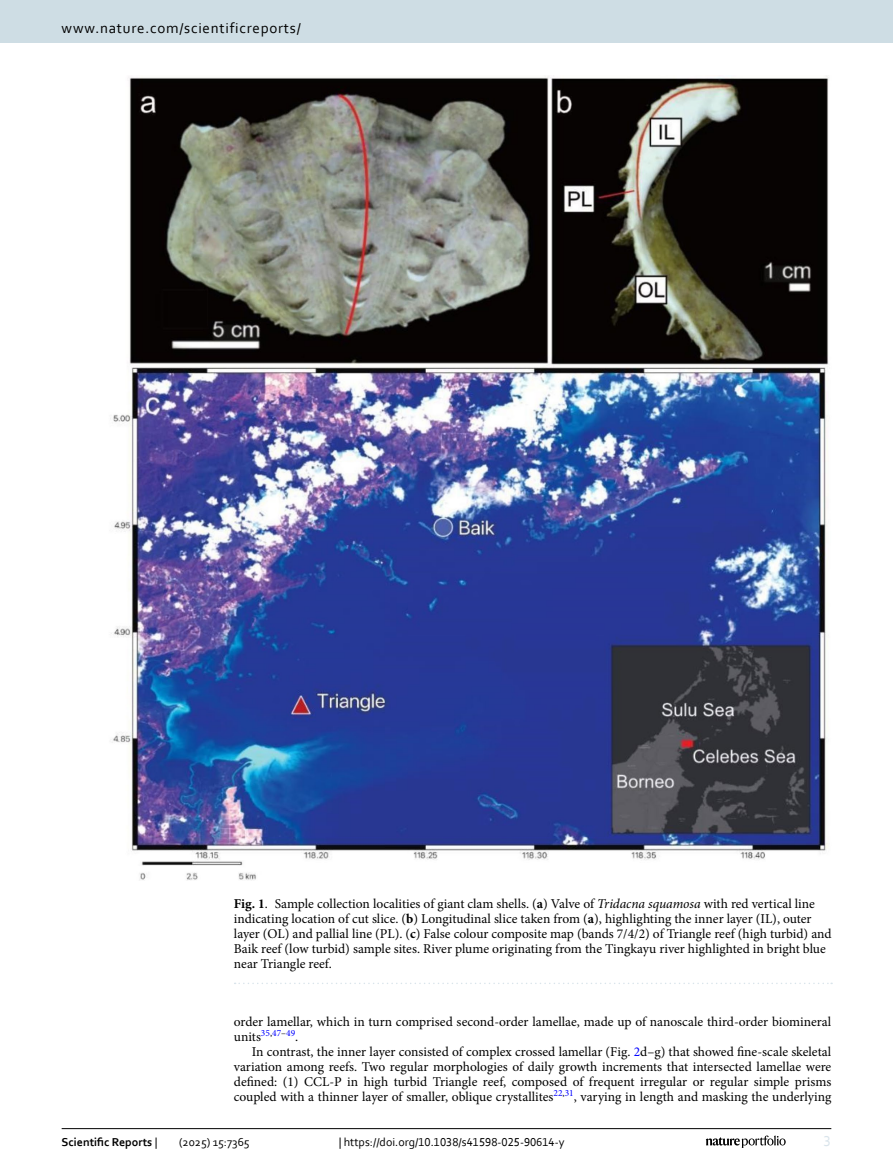
<style>
.page{position:relative;width:893px;height:1174px;background:#fff}
.page>*{position:absolute;margin:0;border:0;box-sizing:border-box;transform-origin:0 0}
.t1{font:15px "Corbel";letter-spacing:.05em;color:#000}
.t2{font:15px "Corbel";color:#d9e4eb}
.Body_Text_Indent{font:13.5px/15px "Minion Pro";color:#000}
.Figure_Caption{font:13.5px/15px "Minion Pro";color:#000}
.t3{font:12px "Corbel";color:#000}
.t4{font:700 12px "Corbel";color:#000}
.s1{font-weight:700}
.s2{font-style:italic}
.s3{color:#00f}
.s4{font-weight:400}
</style>
<div class="page">
<img style="left:110px;top:76px;width:719px;height:804px">
<svg style="left:235px;top:982px;width:597px;height:2px"></svg>
<hr style="left:62px;top:1128px;width:769px;height:1px;background:#000">
<svg style="left:706px;top:1135px;width:80px;height:12px"></svg>
<div style="left:0;top:0;width:893px;height:43px;background:#cedde4"></div>
<p class="t1" style="left:62px;top:18px;width:241px">www.nature.com/scientificreports/</p>
<p class="Figure_Caption" style="left:234px;top:896px;width:599px"><span class="s1">Fig. 1</span>. Sample collection localities of giant clam shells. (<span class="s1">a</span>) Valve of <span class="s2">Tridacna squamosa</span> with red vertical line indicating location of cut slice. (<span class="s1">b</span>) Longitudinal slice taken from (<span class="s1">a</span>), highlighting the inner layer (IL), outer layer (OL) and pallial line (PL). (<span class="s1">c</span>) False colour composite map (bands 7/4/2) of Triangle reef (high turbid) and Baik reef (low turbid) sample sites. River plume originating from the Tingkayu river highlighted in bright blue near Triangle reef.</p>
<p class="Body_Text_Indent" style="left:234px;top:1014px;width:599px">order lamellar, which in turn comprised second-order lamellae, made up of nanoscale third-order biomineral units<sup>35</sup><sup>,</sup><sup>47</sup><sup>–</sup><sup>49</sup>.</p>
<p class="Body_Text_Indent" style="left:234px;top:1044px;width:599px;text-align:justify;text-indent:18px">In contrast, the inner layer consisted of complex crossed lamellar (Fig. <span class="s3">2</span>d–g) that showed fine-scale skeletal variation among reefs. Two regular morphologies of daily growth increments that intersected lamellae were defined: (1) CCL-P in high turbid Triangle reef, composed of frequent irregular or regular simple prisms coupled with a thinner layer of smaller, oblique crystallites<sup>22</sup><sup>,</sup><sup>31</sup>, varying in length and masking the underlying</p>
<p class="t4" style="left:62px;top:1134px;width:97px">Scientific Reports <span class="s4">|</span></p>
<p class="t3" style="left:179px;top:1134px;width:72px">(2025) 15:7365</p>
<p class="t3" style="left:339px;top:1134px;width:227px">| https://doi.org/10.1038/s41598-025-90614-y</p>
<p class="t2" style="left:824px;top:1132px;width:9px">3</p>
</div>
